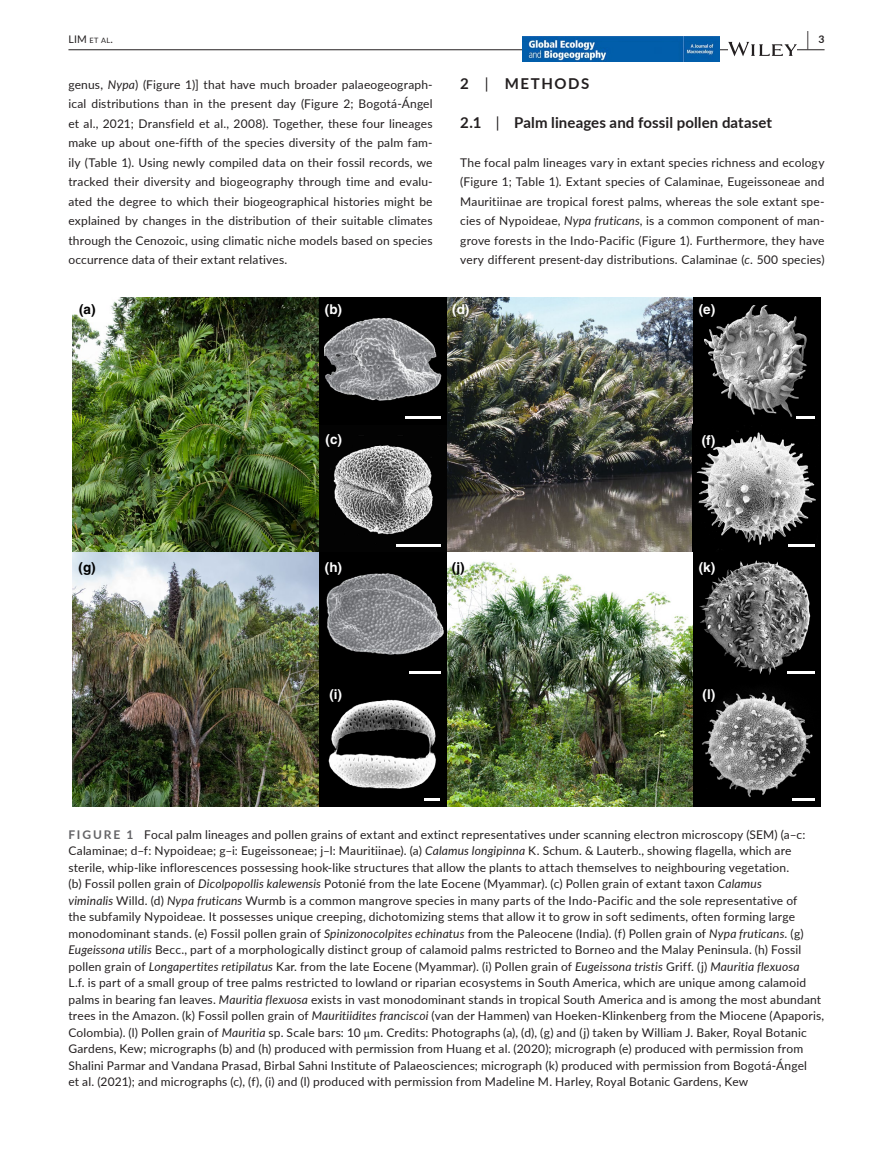
<style>
.page{position:relative;width:893px;height:1174px;background:#fff}
.page>*{position:absolute;margin:0;border:0;box-sizing:border-box;transform-origin:0 0}
.t1{font:700 19.5px "Lato";color:#231f20;scale:.43 1}
.t2{font:700 15px "Lato";letter-spacing:.01em;color:#231f20}
.t3{font:700 15px "Lato";letter-spacing:.11em;color:#231f20}
.t4{font:700 13.5px "Helvetica";color:#fff}
.t5{font:700 13.5px "Helvetica";color:#000}
.t6{font:12px/16.5px "Lato";letter-spacing:.015em;color:#231f20;text-align:justify}
.t7{font:10.5px "Lato";color:#231f20}
.s1{font-size:7.35px}
.s2{font-style:italic}
.s3{font-weight:400}
.s4{font-weight:700;color:#636366}
.s5{font-family:"STIX"}
</style>
<div class="page">
<hr style="left:68px;top:49px;width:756px;height:1px;background:#231f20">
<img style="left:523px;top:36px;width:197px;height:26px">
<svg style="left:728px;top:42px;width:69px;height:14px"></svg>
<img style="left:72px;top:297px;width:247px;height:509px">
<img style="left:447px;top:297px;width:246px;height:509px">
<img style="left:319px;top:679px;width:127px;height:127px">
<img style="left:319px;top:424px;width:127px;height:128px">
<img style="left:693px;top:424px;width:127px;height:128px">
<img style="left:693px;top:679px;width:127px;height:127px">
<div style="left:693px;top:552px;width:127px;height:127px;background:#000"></div>
<img style="left:699px;top:560px;width:116px;height:114px">
<div style="left:319px;top:552px;width:127px;height:127px;background:#000"></div>
<img style="left:326px;top:573px;width:118px;height:82px">
<div style="left:319px;top:297px;width:127px;height:127px;background:#000"></div>
<img style="left:324px;top:318px;width:118px;height:83px">
<div style="left:693px;top:297px;width:127px;height:127px;background:#000"></div>
<img style="left:704px;top:305px;width:103px;height:111px">
<svg style="left:796px;top:416px;width:18px;height:2px"></svg>
<hr style="left:405px;top:416px;width:35px;height:2px;background:#fff">
<hr style="left:787px;top:671px;width:27px;height:3px;background:#fff">
<hr style="left:409px;top:671px;width:31px;height:3px;background:#fff">
<hr style="left:792px;top:798px;width:22px;height:2px;background:#fff">
<svg style="left:424px;top:798px;width:16px;height:2px"></svg>
<hr style="left:788px;top:544px;width:26px;height:2px;background:#fff">
<hr style="left:396px;top:544px;width:44px;height:2px;background:#fff">
<p class="t7" style="left:68px;top:31px;width:46px">LIM <span class="s1">et al</span>.</p>
<h1 class="t1" style="left:807px;top:25px;width:43px">| <sup>3</sup></h1>
<p class="t6" style="left:68px;top:74px;width:366px;line-height:19.5px">genus, <span class="s2">Nypa</span>) (Figure 1)] that have much broader palaeogeograph&shy;ical distributions than in the present day (Figure 2; Bogotá-Ángel et al., 2021; Dransfield et al., 2008). Together, these four lineages make up about one-fifth of the species diversity of the palm fam&shy;ily (Table 1). Using newly compiled data on their fossil records, we tracked their diversity and biogeography through time and evalu&shy;ated the degree to which their biogeographical histories might be explained by changes in the distribution of their suitable climates through the Cenozoic, using climatic niche models based on species occurrence data of their extant relatives.</p>
<p class="t3" style="left:460px;top:72px;width:131px">2 <span class="s3">|</span> METHODS</p>
<p class="t2" style="left:460px;top:111px;width:313px">2.1 <span class="s3">|</span> Palm lineages and fossil pollen dataset</p>
<p class="t6" style="left:460px;top:152px;width:366px;line-height:19.5px">The focal palm lineages vary in extant species richness and ecology (Figure 1; Table 1). Extant species of Calaminae, Eugeissoneae and Mauritiinae are tropical forest palms, whereas the sole extant spe&shy;cies of Nypoideae, <span class="s2">Nypa fruticans</span>, is a common component of man&shy;grove forests in the Indo-Pacific (Figure 1). Furthermore, they have very different present-day distributions. Calaminae (<span class="s2">c</span>. 500 species)</p>
<p class="t5" style="left:79px;top:301px;width:18px">(a)</p>
<p class="t4" style="left:325px;top:301px;width:19px">(b)</p>
<p class="t4" style="left:452px;top:301px;width:19px">(d)</p>
<p class="t4" style="left:699px;top:301px;width:18px">(e)</p>
<p class="t4" style="left:326px;top:431px;width:18px">(c)</p>
<p class="t4" style="left:702px;top:432px;width:15px">(f)</p>
<p class="t4" style="left:325px;top:558px;width:19px">(h)</p>
<p class="t5" style="left:79px;top:559px;width:19px">(g)</p>
<p class="t5" style="left:452px;top:559px;width:14px">(j)</p>
<p class="t4" style="left:699px;top:559px;width:18px">(k)</p>
<p class="t4" style="left:329px;top:686px;width:14px">(i)</p>
<p class="t4" style="left:702px;top:686px;width:14px">(l)</p>
<p class="t6" style="left:68px;top:825px;width:757px;text-align:left"><span class="s4">FIGURE 1</span> Focal palm lineages and pollen grains of extant and extinct representatives under scanning electron microscopy (SEM) (a–c:<br>Calaminae; d–f: Nypoideae; g–i: Eugeissoneae; j–l: Mauritiinae). (a) <span class="s2">Calamus longipinna</span> K. Schum. &amp; Lauterb., showing flagella, which are sterile, whip-like inflorescences possessing hook-like structures that allow the plants to attach themselves to neighbouring vegetation.<br>(b) Fossil pollen grain of <span class="s2">Dicolpopollis kalewensis</span> Potonié from the late Eocene (Myammar). (c) Pollen grain of extant taxon <span class="s2">Calamus<br>viminalis</span> Willd. (d) <span class="s2">Nypa fruticans</span> Wurmb is a common mangrove species in many parts of the Indo-Pacific and the sole representative of<br>the subfamily Nypoideae. It possesses unique creeping, dichotomizing stems that allow it to grow in soft sediments, often forming large monodominant stands. (e) Fossil pollen grain of <span class="s2">Spinizonocolpites echinatus</span> from the Paleocene (India). (f) Pollen grain of <span class="s2">Nypa fruticans</span>. (g)<br><span class="s2">Eugeissona utilis</span> Becc., part of a morphologically distinct group of calamoid palms restricted to Borneo and the Malay Peninsula. (h) Fossil pollen grain of <span class="s2">Longapertites retipilatus</span> Kar. from the late Eocene (Myammar). (i) Pollen grain of <span class="s2">Eugeissona tristis</span> Griff. (j) <span class="s2">Mauritia flexuosa<br></span>L.f. is part of a small group of tree palms restricted to lowland or riparian ecosystems in South America, which are unique among calamoid palms in bearing fan leaves. <span class="s2">Mauritia flexuosa</span> exists in vast monodominant stands in tropical South America and is among the most abundant trees in the Amazon. (k) Fossil pollen grain of <span class="s2">Mauritiidites franciscoi</span> (van der Hammen) van Hoeken-Klinkenberg from the Miocene (Apaporis, Colombia). (l) Pollen grain of <span class="s2">Mauritia</span> sp. Scale bars: 10 <span class="s5">μ</span>m. Credits: Photographs (a), (d), (g) and (j) taken by William J. Baker, Royal Botanic Gardens, Kew; micrographs (b) and (h) produced with permission from Huang et al. (2020); micrograph (e) produced with permission from Shalini Parmar and Vandana Prasad, Birbal Sahni Institute of Palaeosciences; micrograph (k) produced with permission from Bogotá-Ángel<br>et al. (2021); and micrographs (c), (f), (i) and (l) produced with permission from Madeline M. Harley, Royal Botanic Gardens, Kew</p>
</div>
